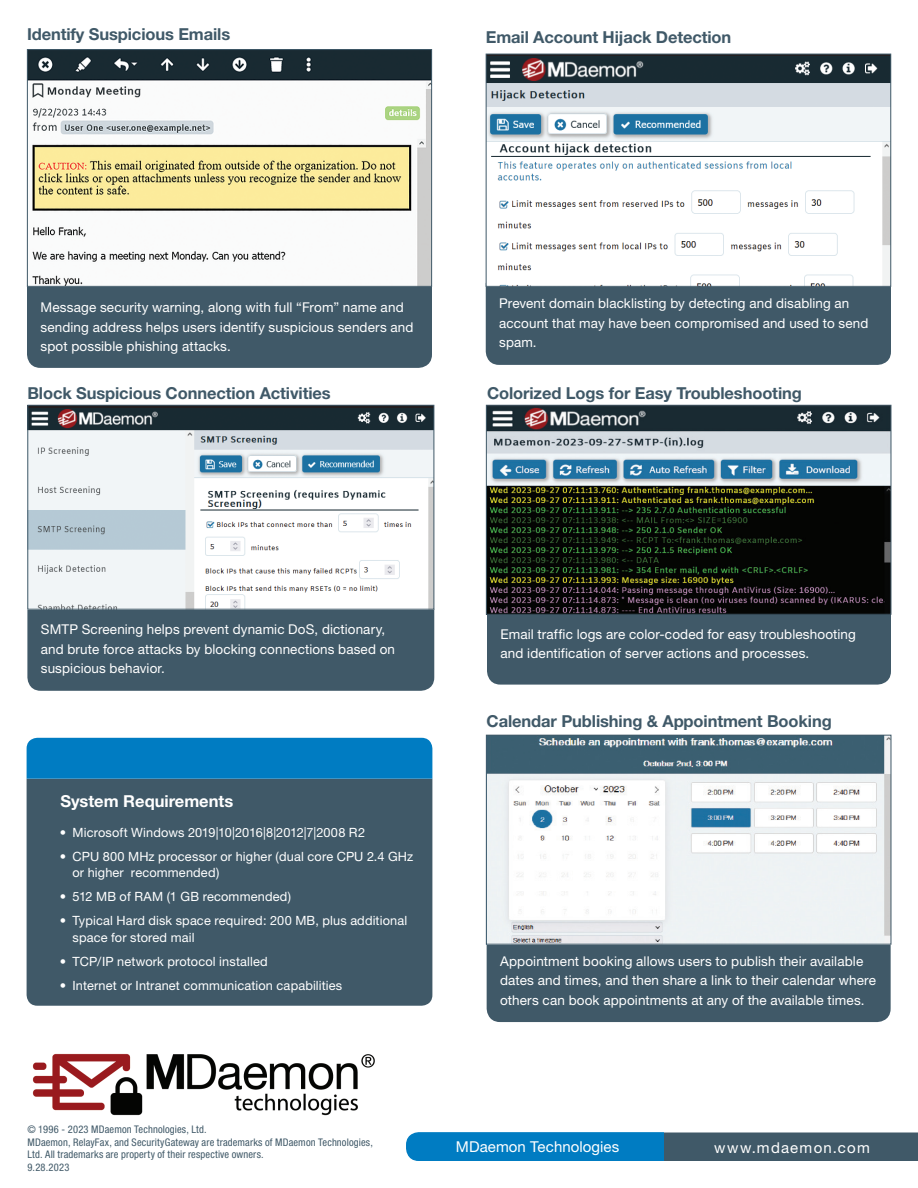
<style>
.page{position:relative;width:918px;height:1188px;background:#fff}
.page>*{position:absolute;margin:0;border:0;box-sizing:border-box;transform-origin:0 0}
.Datasheet_-_Main_Tit{font:700 16.5px "Helvetica Neue";letter-spacing:-.005em;color:#405968}
.Datasheet_-_Callout{font:700 16.5px "Helvetica Neue";color:#fff}
.t1{font:15px "Helvetica Neue";letter-spacing:.01em;color:#fff}
.t2{font:15px "Helvetica Neue";letter-spacing:.08em;color:#fff}
.Datasheet_-_Image_In{font:13.5px/19.5px "Helvetica Neue";letter-spacing:.01em;color:#fff}
.t3{font:12.75px/16.5px "Helvetica Neue";letter-spacing:.01em;color:#fff}
.t4{font:condensed 10.5px/12.6px "Helvetica Neue";letter-spacing:.015em;color:#405968}
.s1{font-weight:700}
</style>
<div class="page">
<div style="left:486px;top:287px;width:405px;height:78px;background:#405968"></div>
<img style="left:488px;top:57px;width:401px;height:228px">
<div style="left:486px;top:54px;width:405px;height:233px;border:1px solid #405968"></div>
<div style="left:487px;top:615px;width:404px;height:70px;background:#405968"></div>
<div style="left:27px;top:779px;width:405px;height:227px;background:#405968"></div>
<div style="left:27px;top:738px;width:405px;height:41px;background:#007cc2"></div>
<svg style="left:406px;top:1132px;width:512px;height:29px;background:#236c97"></svg>
<div style="left:27px;top:287px;width:405px;height:81px;background:#405968"></div>
<div style="left:27px;top:610px;width:407px;height:81px;background:#405968"></div>
<img style="left:29px;top:51px;width:401px;height:234px">
<div style="left:27px;top:49px;width:405px;height:238px;border:1px solid #405968"></div>
<img style="left:29px;top:409px;width:403px;height:199px">
<div style="left:27px;top:405px;width:407px;height:205px;border:1px solid #405968"></div>
<img style="left:488px;top:407px;width:401px;height:206px">
<div style="left:486px;top:405px;width:405px;height:210px;border:1px solid #405968"></div>
<div style="left:487px;top:945px;width:404px;height:77px;background:#405968"></div>
<img style="left:488px;top:737px;width:401px;height:206px">
<div style="left:486px;top:735px;width:405px;height:210px;border:1px solid #405968"></div>
<img style="left:32px;top:1053px;width:343px;height:63px">
<p class="Datasheet_-_Main_Tit" style="left:27px;top:24px;width:205px">Identify Suspicious Emails</p>
<p class="Datasheet_-_Main_Tit" style="left:486px;top:27px;width:247px">Email Account Hijack Detection</p>
<p class="Datasheet_-_Image_In" style="left:40px;top:298px;width:375px">Message security warning, along with full “From” name and sending address helps users identify suspicious senders and spot possible phishing attacks.</p>
<p class="Datasheet_-_Main_Tit" style="left:27px;top:383px;width:305px">Block Suspicious Connection Activities</p>
<p class="Datasheet_-_Image_In" style="left:499px;top:294px;width:371px">Prevent domain blacklisting by detecting and disabling an account that may have been compromised and used to send spam.</p>
<p class="Datasheet_-_Main_Tit" style="left:487px;top:383px;width:316px">Colorized Logs for Easy Troubleshooting</p>
<p class="Datasheet_-_Image_In" style="left:41px;top:620px;width:356px">SMTP Screening helps prevent dynamic DoS, dictionary, and brute force attacks by blocking connections based on suspicious behavior.</p>
<p class="Datasheet_-_Callout" style="left:60px;top:790px;width:174px">System Requirements</p>
<p class="t3" style="left:60px;top:824px;width:307px"><span class="s1">•</span> Microsoft Windows 2019|10|2016|8|2012|7|2008 R2</p>
<p class="t3" style="left:72px;top:848px;width:342px;text-indent:-13px"><span class="s1">•</span> CPU 800 MHz processor or higher (dual core CPU 2.4 GHz or higher recommended)</p>
<p class="t3" style="left:60px;top:888px;width:233px"><span class="s1">•</span> 512 MB of RAM (1 GB recommended)</p>
<p class="t3" style="left:72px;top:912px;width:336px;text-indent:-13px"><span class="s1">•</span> Typical Hard disk space required: 200 MB, plus additional space for stored mail</p>
<p class="t3" style="left:60px;top:953px;width:210px"><span class="s1">•</span> TCP/IP network protocol installed</p>
<p class="t3" style="left:60px;top:977px;width:284px"><span class="s1">•</span> Internet or Intranet communication capabilities</p>
<p class="Datasheet_-_Image_In" style="left:501px;top:624px;width:357px">Email traffic logs are color-coded for easy troubleshooting and identification of server actions and processes.</p>
<p class="Datasheet_-_Main_Tit" style="left:487px;top:711px;width:347px">Calendar Publishing &amp; Appointment Booking</p>
<p class="Datasheet_-_Image_In" style="left:500px;top:951px;width:377px">Appointment booking allows users to publish their available dates and times, and then share a link to their calendar where others can book appointments at any of the available times.</p>
<p class="t4" style="left:27px;top:1123px;width:181px">© 1996 - 2023 MDaemon Technologies, Ltd.</p>
<p class="t4" style="left:27px;top:1136px;width:347px">MDaemon, RelayFax, and SecurityGateway are trademarks of MDaemon Technologies,<br>Ltd. All trademarks are property of their respective owners.</p>
<p class="t4" style="left:27px;top:1161px;width:44px">9.28.2023</p>
<p class="t1" style="left:456px;top:1138px;width:165px">MDaemon Technologies</p>
<p class="t2" style="left:714px;top:1138px;width:157px">www.mdaemon.com</p>
</div>
